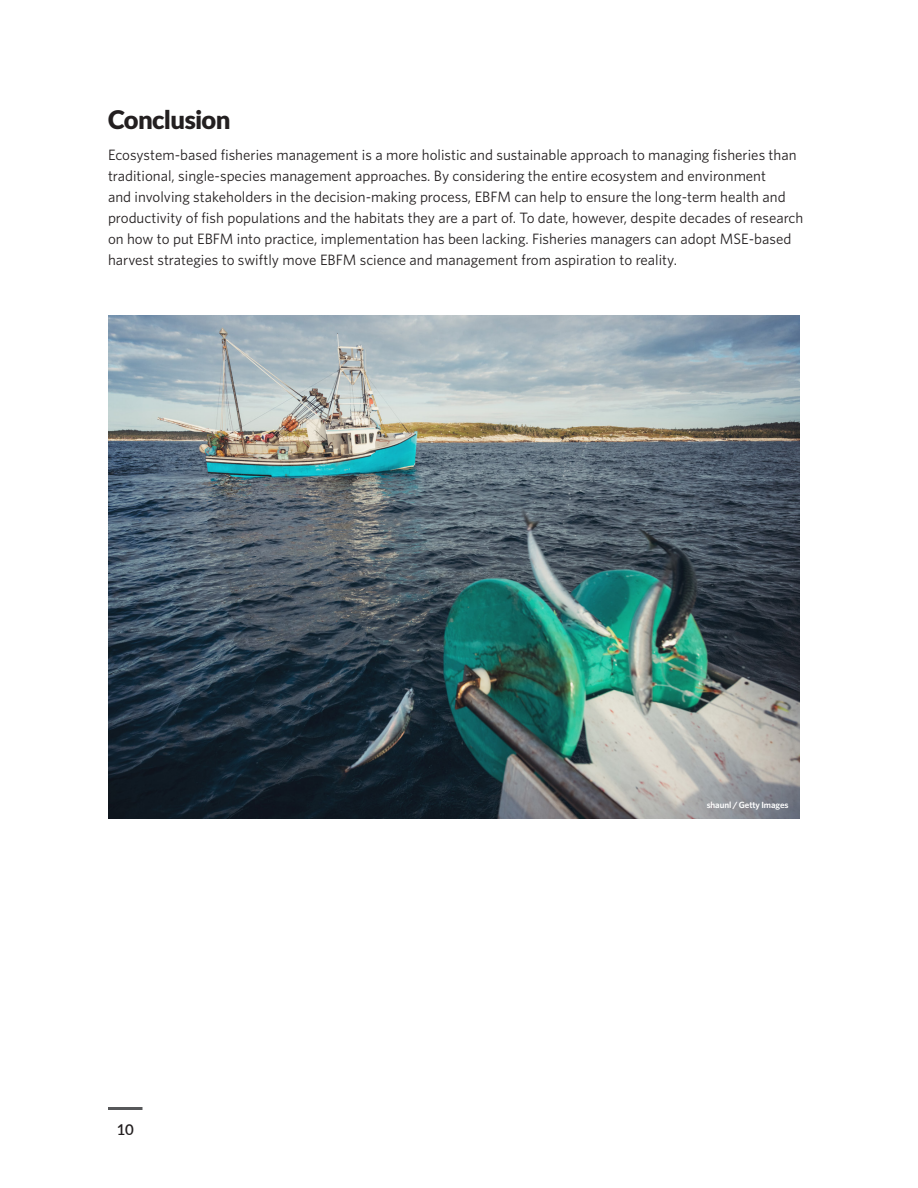
<style>
.page{position:relative;width:918px;height:1188px;background:#fff}
.page>*{position:absolute;margin:0;border:0;box-sizing:border-box;transform-origin:0 0}
.t1{font:900 25.5px "Lato";letter-spacing:-.03em;color:#231f20}
.Body{font:15px/21px "Whitney";color:#231f20}
.t2{font:600 15px "Lato";color:#231f20}
.Photo_credit{font:600 9px "Whitney";letter-spacing:-.01em;color:#fff}
</style>
<div class="page">
<hr style="left:108px;top:1107px;width:34px;height:3px;background:#57585a">
<img style="left:108px;top:315px;width:691px;height:503px">
<h1 class="t1" style="left:108px;top:104px;width:124px">Conclusion</h1>
<p class="Body" style="left:108px;top:144px;width:697px">Ecosystem-based fisheries management is a more holistic and sustainable approach to managing fisheries than traditional, single-species management approaches. By considering the entire ecosystem and environment<br>and involving stakeholders in the decision-making process, EBFM can help to ensure the long-term health and productivity of fish populations and the habitats they are a part of. To date, however, despite decades of research on how to put EBFM into practice, implementation has been lacking. Fisheries managers can adopt MSE-based harvest strategies to swiftly move EBFM science and management from aspiration to reality.</p>
<p class="t2" style="left:117px;top:1119px;width:19px">10</p>
<p class="Photo_credit" style="left:707px;top:799px;width:83px">shaunl / Getty Images</p>
</div>
